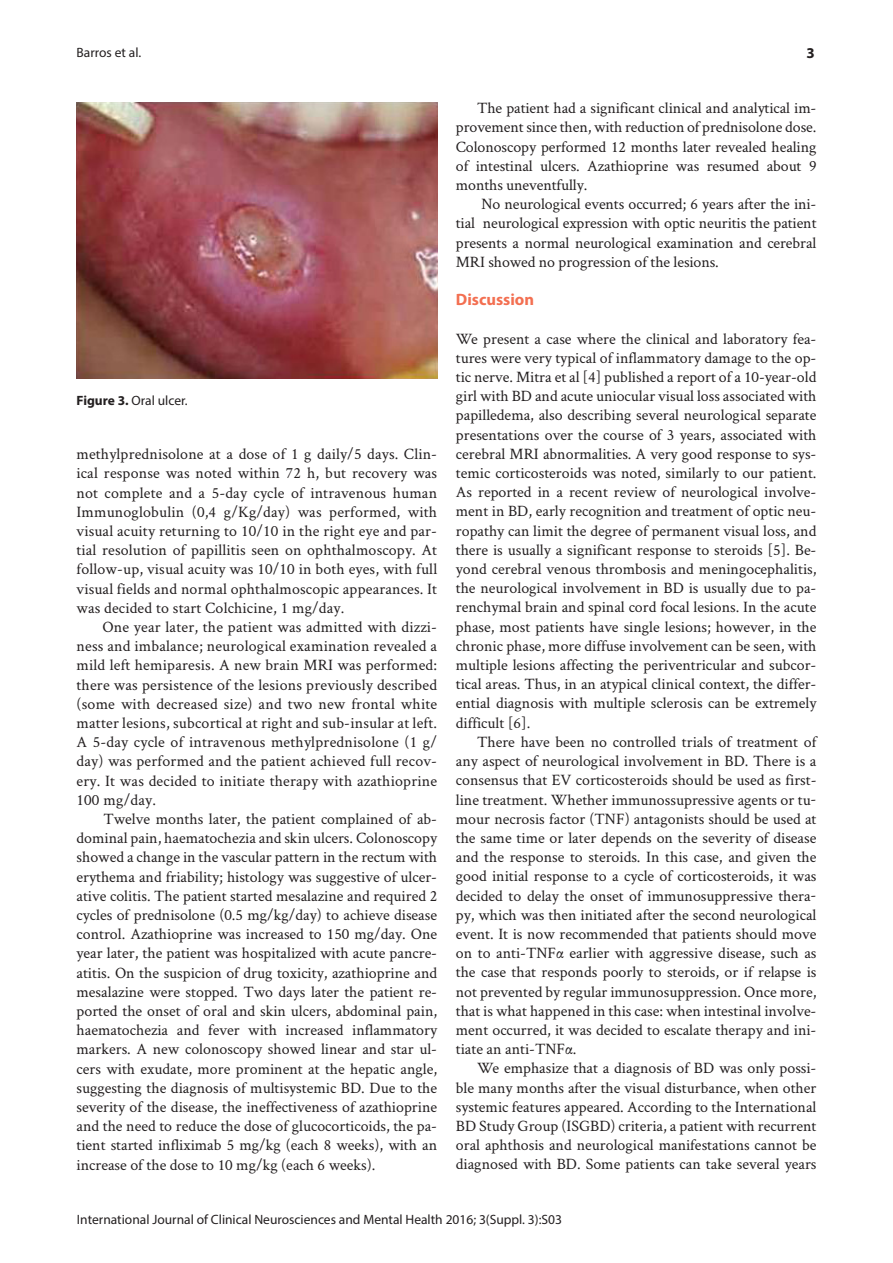
<style>
.page{position:relative;width:893px;height:1263px;background:#fff}
.page>*{position:absolute;margin:0;border:0;box-sizing:border-box;transform-origin:0 0}
.t1{font:700 16.5px "Myriad Pro";color:#f36f51}
.t2{font:15.9px/19.2px "Crimson Text";color:#231f20;text-align:justify}
.t3{font:700 15px "Myriad Pro";color:#231f20}
.t4{font:13.5px "Myriad Pro";color:#231f20}
.s1{font-weight:700}
</style>
<div class="page">
<img style="left:77px;top:102px;width:360px;height:276px">
<p class="t4" style="left:77px;top:44px;width:66px">Barros et al.</p>
<p class="t3" style="left:806px;top:43px;width:10px">3</p>
<p class="t4" style="left:77px;top:392px;width:113px"><span class="s1">Figure 3.</span> Oral ulcer.</p>
<p class="t2" style="left:77px;top:444px;width:362px">methylprednisolone at a dose of 1 g daily/5 days. Clin&shy;ical response was noted within 72 h, but recovery was not complete and a 5-day cycle of intravenous human Immunoglobulin (0,4 g/Kg/day) was performed, with visual acuity returning to 10/10 in the right eye and par&shy;tial resolution of papillitis seen on ophthalmoscopy. At follow-up, visual acuity was 10/10 in both eyes, with full visual fields and normal ophthalmoscopic appearances. It was decided to start Colchicine, 1 mg/day.</p>
<p class="t2" style="left:77px;top:617px;width:362px;text-indent:26px">One year later, the patient was admitted with dizzi&shy;ness and imbalance; neurological examination revealed a mild left hemiparesis. A new brain MRI was performed: there was persistence of the lesions previously described (some with decreased size) and two new frontal white matter lesions, subcortical at right and sub-insular at left.<br>A 5-day cycle of intravenous methylprednisolone (1 g/ day) was performed and the patient achieved full recov&shy;ery. It was decided to initiate therapy with azathioprine 100 mg/day.</p>
<p class="t2" style="left:77px;top:809px;width:362px;text-indent:27px">Twelve months later, the patient complained of ab&shy;dominal pain, haematochezia and skin ulcers. Colonoscopy showed a change in the vascular pattern in the rectum with erythema and friability; histology was suggestive of ulcer&shy;ative colitis. The patient started mesalazine and required 2 cycles of prednisolone (0.5 mg/kg/day) to achieve disease control. Azathioprine was increased to 150 mg/day. One year later, the patient was hospitalized with acute pancre&shy;atitis. On the suspicion of drug toxicity, azathioprine and mesalazine were stopped. Two days later the patient re&shy;ported the onset of oral and skin ulcers, abdominal pain, haematochezia and fever with increased inflammatory markers. A new colonoscopy showed linear and star ul&shy;cers with exudate, more prominent at the hepatic angle, suggesting the diagnosis of multisystemic BD. Due to the severity of the disease, the ineffectiveness of azathioprine and the need to reduce the dose of glucocorticoids, the pa&shy;tient started infliximab 5 mg/kg (each 8 weeks), with an increase of the dose to 10 mg/kg (each 6 weeks).</p>
<p class="t2" style="left:456px;top:98px;width:362px;text-indent:21px">The patient had a significant clinical and analytical im&shy;provement since then, with reduction of prednisolone dose.<br>Colonoscopy performed 12 months later revealed healing of intestinal ulcers. Azathioprine was resumed about 9 months uneventfully.</p>
<p class="t2" style="left:456px;top:194px;width:362px;text-indent:25px">No neurological events occurred; 6 years after the ini&shy;tial neurological expression with optic neuritis the patient presents a normal neurological examination and cerebral MRI showed no progression of the lesions.</p>
<p class="t1" style="left:456px;top:289px;width:80px">Discussion</p>
<p class="t2" style="left:456px;top:328px;width:362px">We present a case where the clinical and laboratory fea&shy;tures were very typical of inflammatory damage to the op&shy;tic nerve. Mitra et al [4] published a report of a 10-year-old girl with BD and acute uniocular visual loss associated with papilledema, also describing several neurological separate presentations over the course of 3 years, associated with cerebral MRI abnormalities. A very good response to sys&shy;temic corticosteroids was noted, similarly to our patient.<br>As reported in a recent review of neurological involve&shy;ment in BD, early recognition and treatment of optic neu&shy;ropathy can limit the degree of permanent visual loss, and there is usually a significant response to steroids [5]. Be&shy;yond cerebral venous thrombosis and meningocephalitis, the neurological involvement in BD is usually due to pa&shy;renchymal brain and spinal cord focal lesions. In the acute phase, most patients have single lesions; however, in the chronic phase, more diffuse involvement can be seen, with multiple lesions affecting the periventricular and subcor&shy;tical areas. Thus, in an atypical clinical context, the differ&shy;ential diagnosis with multiple sclerosis can be extremely difficult [6].</p>
<p class="t2" style="left:456px;top:732px;width:362px;text-indent:21px">There have been no controlled trials of treatment of any aspect of neurological involvement in BD. There is a consensus that EV corticosteroids should be used as first&shy;line treatment. Whether immunossupressive agents or tu&shy;mour necrosis factor (TNF) antagonists should be used at the same time or later depends on the severity of disease and the response to steroids. In this case, and given the good initial response to a cycle of corticosteroids, it was decided to delay the onset of immunosuppressive thera&shy;py, which was then initiated after the second neurological event. It is now recommended that patients should move on to anti-TNFα earlier with aggressive disease, such as the case that responds poorly to steroids, or if relapse is not prevented by regular immunosuppression. Once more, that is what happened in this case: when intestinal involve&shy;ment occurred, it was decided to escalate therapy and ini&shy;tiate an anti-TNFα.</p>
<p class="t2" style="left:456px;top:1058px;width:362px;text-indent:21px">We emphasize that a diagnosis of BD was only possi&shy;ble many months after the visual disturbance, when other systemic features appeared. According to the International BD Study Group (ISGBD) criteria, a patient with recurrent oral aphthosis and neurological manifestations cannot be diagnosed with BD. Some patients can take several years</p>
<p class="t4" style="left:77px;top:1211px;width:487px">International Journal of Clinical Neurosciences and Mental Health 2016; 3(Suppl. 3):S03</p>
</div>
